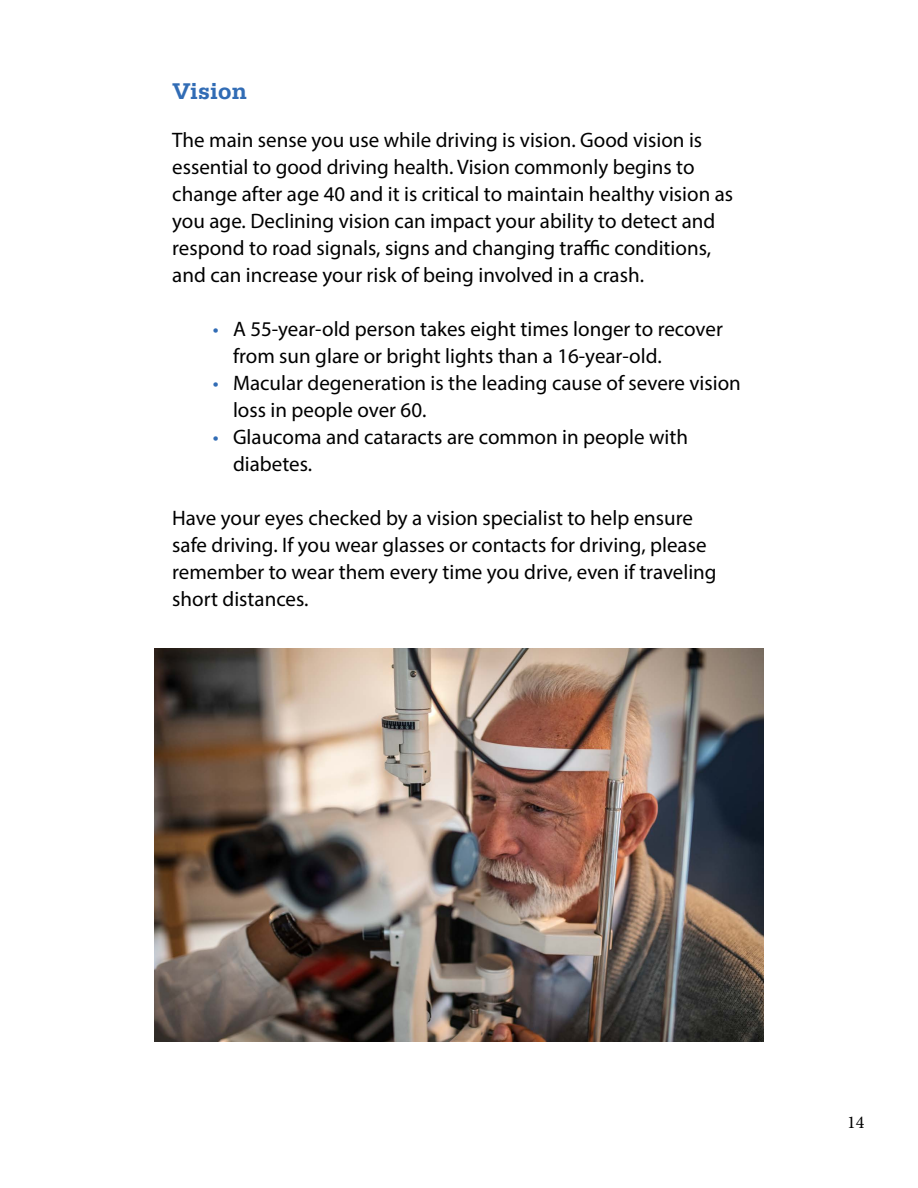
<style>
.page{position:relative;width:918px;height:1188px;background:#fff}
.page>*{position:absolute;margin:0;border:0;box-sizing:border-box;transform-origin:0 0}
.t1{font:700 24px "Serifa";color:#316cb5}
.t2{font:21px/27px "Myriad Pro";color:#000}
.t3{font:18px "Minion Pro";color:#000}
.s1{color:#316cb5}
</style>
<div class="page">
<img style="left:154px;top:648px;width:610px;height:393px">
<p class="t1" style="left:172px;top:77px;width:77px">Vision</p>
<p class="t2" style="left:172px;top:126px;width:562px">The main sense you use while driving is vision. Good vision is essential to good driving health. Vision commonly begins to change after age 40 and it is critical to maintain healthy vision as you age. Declining vision can impact your ability to detect and respond to road signals, signs and changing traffic conditions, and can increase your risk of being involved in a crash.</p>
<p class="t2" style="left:233px;top:315px;width:491px;text-indent:-20px"><span class="s1">•</span> A 55-year-old person takes eight times longer to recover from sun glare or bright lights than a 16-year-old.</p>
<p class="t2" style="left:233px;top:369px;width:509px;text-indent:-20px"><span class="s1">•</span> Macular degeneration is the leading cause of severe vision loss in people over 60.</p>
<p class="t2" style="left:233px;top:423px;width:457px;text-indent:-20px"><span class="s1">•</span> Glaucoma and cataracts are common in people with diabetes.</p>
<p class="t2" style="left:172px;top:504px;width:546px">Have your eyes checked by a vision specialist to help ensure safe driving. If you wear glasses or contacts for driving, please remember to wear them every time you drive, even if traveling short distances.</p>
<p class="t3" style="left:847px;top:1111px;width:19px">14</p>
</div>
